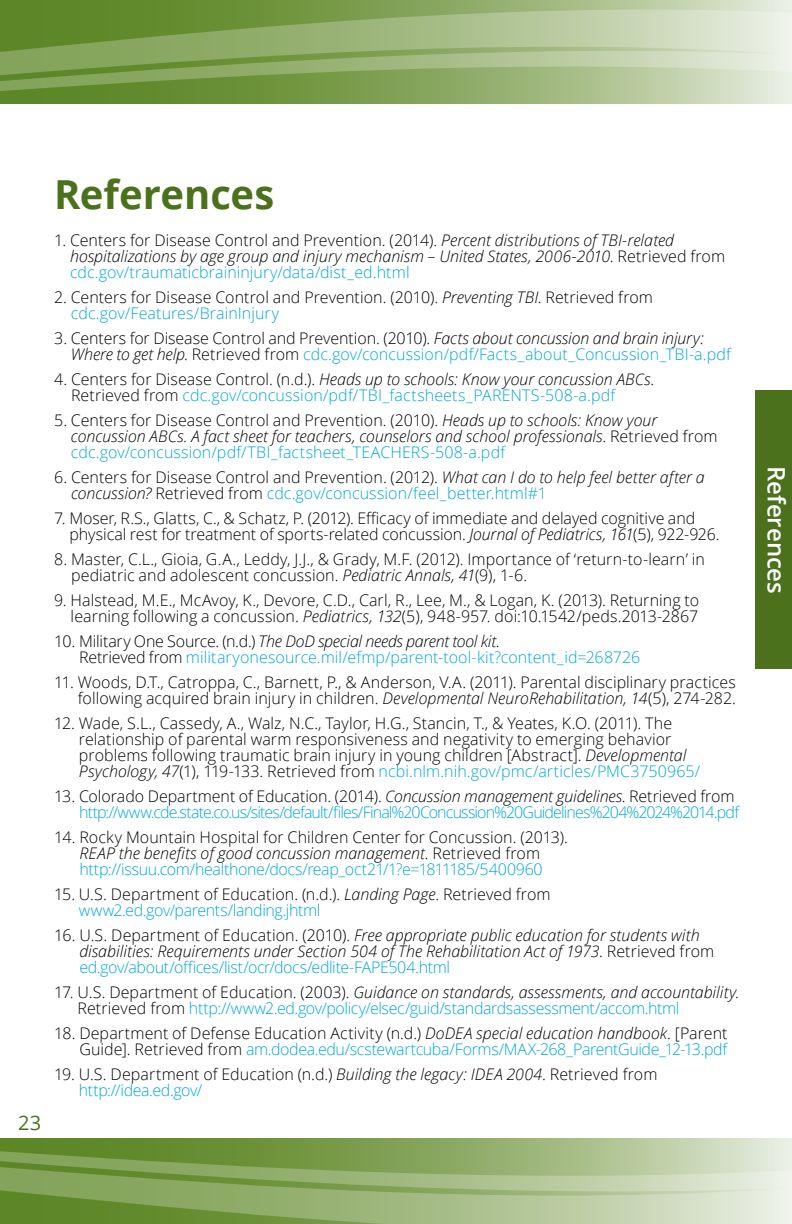
<style>
.page{position:relative;width:792px;height:1224px;background:#fff}
.page>*{position:absolute;margin:0;border:0;box-sizing:border-box;transform-origin:0 0}
.t1{font:700 40px "Open Sans";color:#4b711d}
.t2{font:600 24px "Open Sans";color:#fff}
.t3{font:20px "Open Sans";color:#4b711d}
.headers{font:300 16px/16px "Open Sans";letter-spacing:.005em;color:#000}
.headers-2{font:italic 300 16px/16px "Open Sans";color:#000}
.headers-3{font:300 16px/16px "Open Sans";letter-spacing:-.005em;color:#00a7db}
.headers-4{font:300 16px/16px "Open Sans";letter-spacing:-.045em;color:#00a7db;text-align:right}
.s1{font-style:normal}
.s2{font-style:normal;color:#00a7db}
.s3{font-style:italic}
.s4{color:#00a7db}
.s5{color:#000}
.s6{font-style:italic;color:#000}
</style>
<div class="page">
<div style="left:755px;top:390px;width:37px;height:279px;background:#4b711d"></div>
<svg style="left:8px;top:98px;width:784px;height:6px"></svg>
<div style="left:0;top:0;width:8px;height:104px;background:#5c8727"></div>
<svg style="left:0;top:82px;width:792px;height:16px"></svg>
<svg style="left:0;top:0;width:792px;height:82px"></svg>
<svg style="left:8px;top:1138px;width:784px;height:6px"></svg>
<div style="left:0;top:1139px;width:8px;height:85px;background:#5c8727"></div>
<svg style="left:8px;top:1214px;width:784px;height:10px"></svg>
<svg style="left:0;top:1144px;width:792px;height:70px"></svg>
<p class="t3" style="left:18px;top:1109px;width:25px">23</p>
<p class="t1" style="left:54px;top:166px;width:222px">References</p>
<p class="headers-2" style="left:70px;top:231px;width:657px;text-indent:-16px"><span class="s1">1. Centers for Disease Control and Prevention. (2014).</span> Percent distributions of TBI-related hospitalizations by age group and injury mechanism – United States, 2006-2010<span class="s1">. Retrieved from </span><span class="s2">cdc.gov/traumaticbraininjury/data/dist_ed.html</span></p>
<p class="headers" style="left:71px;top:288px;width:584px;text-indent:-17px">2. Centers for Disease Control and Prevention. (2010). <span class="s3">Preventing TBI</span>. Retrieved from <span class="s4">cdc.gov/Features/BrainInjury</span></p>
<p class="headers" style="left:71px;top:329px;width:662px;text-indent:-17px">3. Centers for Disease Control and Prevention. (2010). <span class="s3">Facts about concussion and brain injury:<br>Where to get help</span>. Retrieved from <span class="s4">cdc.gov/concussion/pdf/Facts_about_Concussion_TBI-a.pdf</span></p>
<p class="headers-3" style="left:71px;top:370px;width:585px;text-indent:-17px"><span class="s5">4. Centers for Disease Control. (n.d.).</span> <span class="s6">Heads up to schools: Know your concussion ABCs</span><span class="s5">.<br>Retrieved from</span> cdc.gov/concussion/pdf/TBI_factsheets_PARENTS-508-a.pdf</p>
<p class="headers-2" style="left:71px;top:411px;width:648px;text-indent:-17px"><span class="s1">5. Centers for Disease Control and Prevention. (2010).</span> Heads up to schools: Know your concussion ABCs. A fact sheet for teachers, counselors and school professionals<span class="s1">. Retrieved from </span><span class="s2">cdc.gov/concussion/pdf/TBI_factsheet_TEACHERS-508-a.pdf</span></p>
<p class="headers" style="left:71px;top:468px;width:635px;text-indent:-17px">6. Centers for Disease Control and Prevention. (2012). <span class="s3">What can I do to help feel better after a concussion?</span> Retrieved from <span class="s4">cdc.gov/concussion/feel_better.html#1</span></p>
<p class="headers" style="left:69px;top:509px;width:652px;text-indent:-15px">7. Moser, R.S., Glatts, C., &amp; Schatz, P. (2012). Efficacy of immediate and delayed cognitive and physical rest for treatment of sports-related concussion. <span class="s3">Journal of Pediatrics, 161</span>(5), 922-926.</p>
<p class="headers" style="left:71px;top:550px;width:635px;text-indent:-17px">8. Master, C.L., Gioia, G.A., Leddy, J.J., &amp; Grady, M.F. (2012). Importance of ‘return-to-learn’ in pediatric and adolescent concussion. <span class="s3">Pediatric Annals, 41</span>(9), 1-6.</p>
<p class="headers" style="left:54px;top:591px;width:647px;text-align:right">9. Halstead, M.E., McAvoy, K., Devore, C.D., Carl, R., Lee, M., &amp; Logan, K. (2013). Returning to learning following a concussion. <span class="s3">Pediatrics, 132</span>(5), 948-957. doi:10.1542/peds.2013-2867</p>
<p class="headers-3" style="left:79px;top:632px;width:562px;text-indent:-25px"><span class="s5">10. Military One Source. (n.d.)</span> <span class="s6">The DoD special needs parent tool kit</span><span class="s5">.<br>Retrieved from</span> militaryonesource.mil/efmp/parent-tool-kit?content_id=268726</p>
<p class="headers" style="left:54px;top:673px;width:683px;text-align:right">11. Woods, D.T., Catroppa, C., Barnett, P., &amp; Anderson, V.A. (2011). Parental disciplinary practices following acquired brain injury in children. <span class="s3">Developmental NeuroRehabilitation, 14</span>(5), 274-282.</p>
<p class="headers" style="left:79px;top:714px;width:623px;text-indent:-25px">12. Wade, S.L., Cassedy, A., Walz, N.C., Taylor, H.G., Stancin, T., &amp; Yeates, K.O. (2011). The relationship of parental warm responsiveness and negativity to emerging behavior problems following traumatic brain injury in young children [Abstract]. <span class="s3">Developmental Psychology, 47</span>(1), 119-133. Retrieved from <span class="s4">ncbi.nlm.nih.gov/pmc/articles/PMC3750965/</span></p>
<p class="headers-4" style="left:54px;top:787px;width:687px"><span class="s5">13. Colorado Department of Education. (2014).</span> <span class="s6">Concussion management guidelines</span><span class="s5">. Retrieved from </span>http://www.cde.state.co.us/sites/default/files/Final%20Concussion%20Guidelines%204%2024%2014.pdf</p>
<p class="headers" style="left:54px;top:828px;width:515px;text-align:center">14. Rocky Mountain Hospital for Children Center for Concussion. (2013).<br><span class="s3">REAP the benefits of good concussion management</span>. Retrieved from <span class="s4">http://issuu.com/healthone/docs/reap_oct21/1?e=1811185/5400960</span></p>
<p class="headers" style="left:79px;top:885px;width:473px;text-indent:-25px">15. U.S. Department of Education. (n.d.). <span class="s3">Landing Page</span>. Retrieved from <span class="s4">www2.ed.gov/parents/landing.jhtml</span></p>
<p class="headers-2" style="left:79px;top:926px;width:637px;text-indent:-25px"><span class="s1">16. U.S. Department of Education. (2010).</span> Free appropriate public education for students with disabilities: Requirements under Section 504 of The Rehabilitation Act of 1973<span class="s1">. Retrieved from </span><span class="s2">ed.gov/about/offices/list/ocr/docs/edlite-FAPE504.html</span></p>
<p class="headers-3" style="left:78px;top:983px;width:663px;text-indent:-23px"><span class="s5">17. U.S. Department of Education. (2003).</span> <span class="s6">Guidance on standards, assessments, and accountability</span><span class="s5">.<br>Retrieved from</span> http://www2.ed.gov/policy/elsec/guid/standardsassessment/accom.html</p>
<p class="headers" style="left:54px;top:1024px;width:675px;text-align:right">18. Department of Defense Education Activity (n.d.) <span class="s3">DoDEA special education handbook</span>. [Parent<br>Guide]. Retrieved from <span class="s4">am.dodea.edu/scstewartcuba/Forms/MAX-268_ParentGuide_12-13.pdf</span></p>
<p class="headers" style="left:79px;top:1065px;width:580px;text-indent:-25px">19. U.S. Department of Education (n.d.) <span class="s3">Building the legacy: IDEA 2004</span>. Retrieved from <span class="s4">http://idea.ed.gov/</span></p>
<p class="t2" style="left:793px;top:466px;width:130px;rotate:90deg">References</p>
</div>
